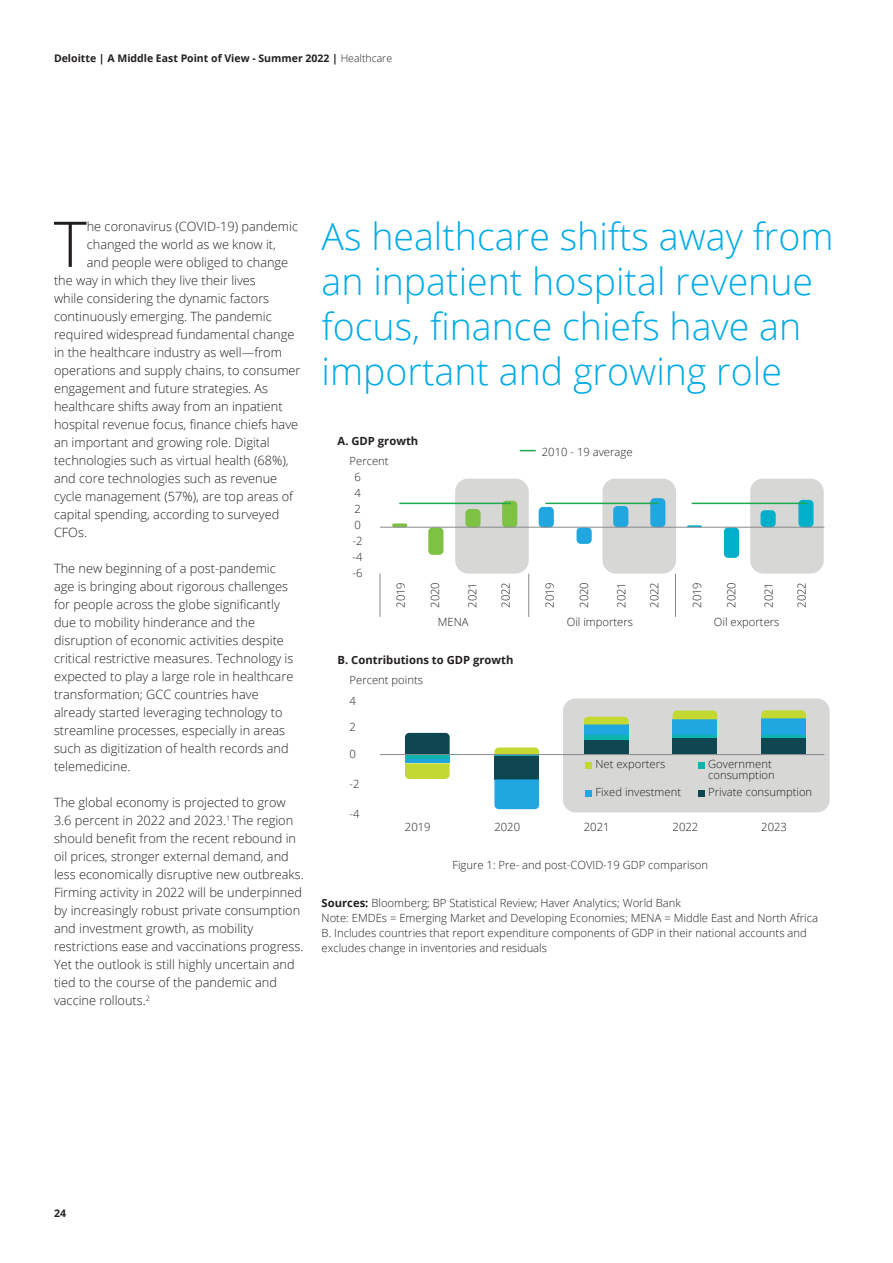
<style>
.page{position:relative;width:893px;height:1263px;background:#fff}
.page>*{position:absolute;margin:0;border:0;box-sizing:border-box;transform-origin:0 0}
.t1{font:300 63.15px "Open Sans";color:#231f20}
.t2{font:300 37.5px/45px "Open Sans";color:#00abe7}
.t3{font:300 12.75px/18px "Open Sans";color:#231f20}
.t4{font:300 11.25px/15px "Open Sans";color:#231f20}
.t5{font:700 11.25px/20.4px "Open Sans";color:#231f20}
.t6{font:700 10.5px "Open Sans";color:#231f20}
.s1{font-weight:300}
.s2{font-weight:700}
</style>
<div class="page">
<div style="left:455px;top:479px;width:74px;height:95px;background:#d7d8d5;border-radius:13px"></div>
<div style="left:602px;top:479px;width:74px;height:95px;background:#d7d8d5;border-radius:13px"></div>
<div style="left:750px;top:479px;width:74px;height:95px;background:#d7d8d5;border-radius:13px"></div>
<svg style="left:392px;top:523px;width:15px;height:4px"></svg>
<svg style="left:687px;top:525px;width:15px;height:2px"></svg>
<div style="left:428px;top:527px;width:15px;height:28px;background:#7dc243;border-radius:4px"></div>
<div style="left:577px;top:527px;width:15px;height:17px;background:#20a7df;border-radius:4px"></div>
<div style="left:724px;top:527px;width:15px;height:31px;background:#00afca;border-radius:4px"></div>
<div style="left:502px;top:501px;width:15px;height:26px;background:#7dc243;border-radius:4px"></div>
<div style="left:465px;top:509px;width:16px;height:18px;background:#7dc243;border-radius:4px"></div>
<div style="left:539px;top:507px;width:15px;height:20px;background:#20a7df;border-radius:4px"></div>
<div style="left:613px;top:506px;width:15px;height:21px;background:#20a7df;border-radius:4px"></div>
<div style="left:650px;top:498px;width:15px;height:29px;background:#20a7df;border-radius:4px"></div>
<div style="left:798px;top:500px;width:15px;height:27px;background:#00afca;border-radius:4px"></div>
<div style="left:760px;top:510px;width:16px;height:17px;background:#00afca;border-radius:4px"></div>
<hr style="left:380px;top:574px;width:1px;height:43px;background:#878a8f">
<hr style="left:528px;top:574px;width:1px;height:43px;background:#878a8f">
<hr style="left:675px;top:574px;width:1px;height:43px;background:#878a8f">
<hr style="left:380px;top:527px;width:444px;height:1px;background:#878a8f">
<svg style="left:520px;top:450px;width:16px;height:1px"></svg>
<hr style="left:399px;top:503px;width:112px;height:1px;background:#1ca94f">
<hr style="left:545px;top:503px;width:114px;height:1px;background:#1ca94f">
<hr style="left:692px;top:503px;width:115px;height:1px;background:#1ca94f">
<div style="left:563px;top:698px;width:267px;height:114px;background:#d7d8d5;border-radius:13px"></div>
<svg style="left:494px;top:747px;width:45px;height:7px"></svg>
<hr style="left:494px;top:754px;width:45px;height:2px;background:#0db4ad">
<div style="left:494px;top:756px;width:45px;height:23px;background:#0e4751"></div>
<svg style="left:494px;top:779px;width:45px;height:30px"></svg>
<svg style="left:405px;top:733px;width:45px;height:21px"></svg>
<div style="left:405px;top:754px;width:45px;height:5px;background:#0db4ad"></div>
<hr style="left:405px;top:759px;width:45px;height:4px;background:#20a7df">
<svg style="left:405px;top:763px;width:45px;height:16px"></svg>
<div style="left:584px;top:739px;width:44px;height:15px;background:#0e4751"></div>
<hr style="left:673px;top:735px;width:44px;height:4px;background:#0db4ad">
<div style="left:673px;top:719px;width:44px;height:16px;background:#20a7df"></div>
<svg style="left:673px;top:710px;width:44px;height:9px"></svg>
<hr style="left:584px;top:735px;width:44px;height:4px;background:#0db4ad">
<div style="left:584px;top:724px;width:44px;height:11px;background:#20a7df"></div>
<svg style="left:584px;top:717px;width:44px;height:7px"></svg>
<hr style="left:380px;top:754px;width:444px;height:1px;background:#878a8f">
<div style="left:585px;top:762px;width:7px;height:6px;background:#c3d831"></div>
<div style="left:585px;top:790px;width:7px;height:6px;background:#20a7df"></div>
<svg style="left:698px;top:762px;width:6px;height:6px"></svg>
<svg style="left:698px;top:790px;width:6px;height:6px"></svg>
<div style="left:673px;top:738px;width:44px;height:16px;background:#0e4751"></div>
<div style="left:761px;top:738px;width:45px;height:16px;background:#0e4751"></div>
<svg style="left:761px;top:734px;width:45px;height:4px"></svg>
<div style="left:761px;top:718px;width:45px;height:16px;background:#20a7df"></div>
<svg style="left:761px;top:710px;width:45px;height:8px"></svg>
<p class="t6" style="left:54px;top:51px;width:340px">Deloitte | A Middle East Point of View - Summer 2022 | <span class="s1">Healthcare</span></p>
<p class="t1" style="left:54px;top:201px;width:35px">T</p>
<p class="t3" style="left:87px;top:217px;width:213px">he coronavirus (COVID-19) pandemic</p>
<p class="t3" style="left:87px;top:235px;width:191px">changed the world as we know it,</p>
<p class="t3" style="left:87px;top:253px;width:203px">and people were obliged to change</p>
<p class="t3" style="left:54px;top:271px;width:203px">the way in which they live their lives</p>
<p class="t3" style="left:54px;top:289px;width:217px">while considering the dynamic factors</p>
<p class="t3" style="left:54px;top:307px;width:219px">continuously emerging. The pandemic</p>
<p class="t3" style="left:54px;top:325px;width:242px">required widespread fundamental change</p>
<p class="t3" style="left:54px;top:343px;width:229px">in the healthcare industry as well—from</p>
<p class="t3" style="left:54px;top:361px;width:248px">operations and supply chains, to consumer</p>
<p class="t3" style="left:54px;top:379px;width:216px">engagement and future strategies. As</p>
<p class="t3" style="left:54px;top:397px;width:230px">healthcare shifts away from an inpatient</p>
<p class="t3" style="left:54px;top:415px;width:246px">hospital revenue focus, finance chiefs have</p>
<p class="t3" style="left:54px;top:433px;width:217px">an important and growing role. Digital</p>
<p class="t3" style="left:54px;top:451px;width:236px">technologies such as virtual health (68%),</p>
<p class="t3" style="left:54px;top:469px;width:225px">and core technologies such as revenue</p>
<p class="t3" style="left:54px;top:487px;width:241px">cycle management (57%), are top areas of</p>
<p class="t3" style="left:54px;top:505px;width:227px">capital spending, according to surveyed</p>
<p class="t3" style="left:54px;top:523px;width:35px">CFOs.</p>
<p class="t3" style="left:54px;top:559px;width:241px">The new beginning of a post-pandemic age is bringing about rigorous challenges for people across the globe significantly due to mobility hinderance and the disruption of economic activities despite critical restrictive measures. Technology is expected to play a large role in healthcare transformation; GCC countries have already started leveraging technology to streamline processes, especially in areas such as digitization of health records and telemedicine.</p>
<p class="t3" style="left:54px;top:793px;width:251px">The global economy is projected to grow 3.6 percent in 2022 and 2023.<sup>1</sup> The region should benefit from the recent rebound in oil prices, stronger external demand, and less economically disruptive new outbreaks.<br>Firming activity in 2022 will be underpinned by increasingly robust private consumption and investment growth, as mobility restrictions ease and vaccinations progress.<br>Yet the outlook is still highly uncertain and tied to the course of the pandemic and vaccine rollouts.<sup>2</sup></p>
<p class="t2" style="left:322px;top:213px;width:513px">As healthcare shifts away from an inpatient hospital revenue focus, finance chiefs have an important and growing role</p>
<p class="t5" style="left:350px;top:431px;width:70px;text-indent:-12px">A. GDP growth<br><span class="s1">Percent</span></p>
<p class="t4" style="left:354px;top:469px;width:8px">6</p>
<p class="t4" style="left:354px;top:485px;width:8px">4</p>
<p class="t4" style="left:354px;top:501px;width:8px">2</p>
<p class="t4" style="left:352px;top:533px;width:12px">-2</p>
<p class="t4" style="left:354px;top:517px;width:8px">0</p>
<p class="t4" style="left:352px;top:549px;width:12px">-4</p>
<p class="t4" style="left:352px;top:565px;width:12px">-6</p>
<p class="t4" style="left:393px;top:608px;width:27px;rotate:-90deg">2019</p>
<p class="t4" style="left:427px;top:608px;width:27px;rotate:-90deg">2020</p>
<p class="t4" style="left:465px;top:608px;width:27px;rotate:-90deg">2021</p>
<p class="t4" style="left:498px;top:608px;width:27px;rotate:-90deg">2022</p>
<p class="t4" style="left:438px;top:614px;width:32px">MENA</p>
<p class="t5" style="left:350px;top:649px;width:165px;text-indent:-12px">B. Contributions to GDP growth<br><span class="s1">Percent points<br>4</span></p>
<p class="t4" style="left:350px;top:719px;width:8px">2</p>
<p class="t4" style="left:350px;top:746px;width:8px">0</p>
<p class="t4" style="left:350px;top:776px;width:12px">-2</p>
<p class="t4" style="left:350px;top:806px;width:12px">-4</p>
<p class="t4" style="left:542px;top:444px;width:92px">2010 - 19 average</p>
<p class="t4" style="left:542px;top:608px;width:27px;rotate:-90deg">2019</p>
<p class="t4" style="left:576px;top:608px;width:27px;rotate:-90deg">2020</p>
<p class="t4" style="left:613px;top:608px;width:27px;rotate:-90deg">2021</p>
<p class="t4" style="left:647px;top:608px;width:27px;rotate:-90deg">2022</p>
<p class="t4" style="left:567px;top:614px;width:68px">Oil importers</p>
<p class="t4" style="left:689px;top:608px;width:27px;rotate:-90deg">2019</p>
<p class="t4" style="left:724px;top:608px;width:27px;rotate:-90deg">2020</p>
<p class="t4" style="left:761px;top:608px;width:27px;rotate:-90deg">2021</p>
<p class="t4" style="left:794px;top:608px;width:27px;rotate:-90deg">2022</p>
<p class="t4" style="left:714px;top:614px;width:67px">Oil exporters</p>
<p class="t4" style="left:595px;top:756px;width:71px">Net exporters</p>
<p class="t4" style="left:595px;top:784px;width:87px">Fixed investment</p>
<p class="t4" style="left:708px;top:759px;width:68px;line-height:10.5px">Government consumption</p>
<p class="t4" style="left:708px;top:784px;width:106px">Private consumption</p>
<p class="t4" style="left:405px;top:819px;width:27px">2019</p>
<p class="t4" style="left:494px;top:819px;width:27px">2020</p>
<p class="t4" style="left:584px;top:819px;width:27px">2021</p>
<p class="t4" style="left:673px;top:819px;width:27px">2022</p>
<p class="t4" style="left:761px;top:819px;width:27px">2023</p>
<p class="t4" style="left:452px;top:857px;width:257px">Figure 1: Pre- and post-COVID-19 GDP comparison</p>
<p class="t4" style="left:322px;top:895px;width:361px"><span class="s2">Sources:</span> Bloomberg; BP Statistical Review; Haver Analytics; World Bank</p>
<p class="t4" style="left:322px;top:910px;width:498px">Note: EMDEs = Emerging Market and Developing Economies; MENA = Middle East and North Africa</p>
<p class="t4" style="left:322px;top:925px;width:487px">B. Includes countries that report expenditure components of GDP in their national accounts and excludes change in inventories and residuals</p>
<p class="t6" style="left:54px;top:1206px;width:13px">24</p>
</div>
